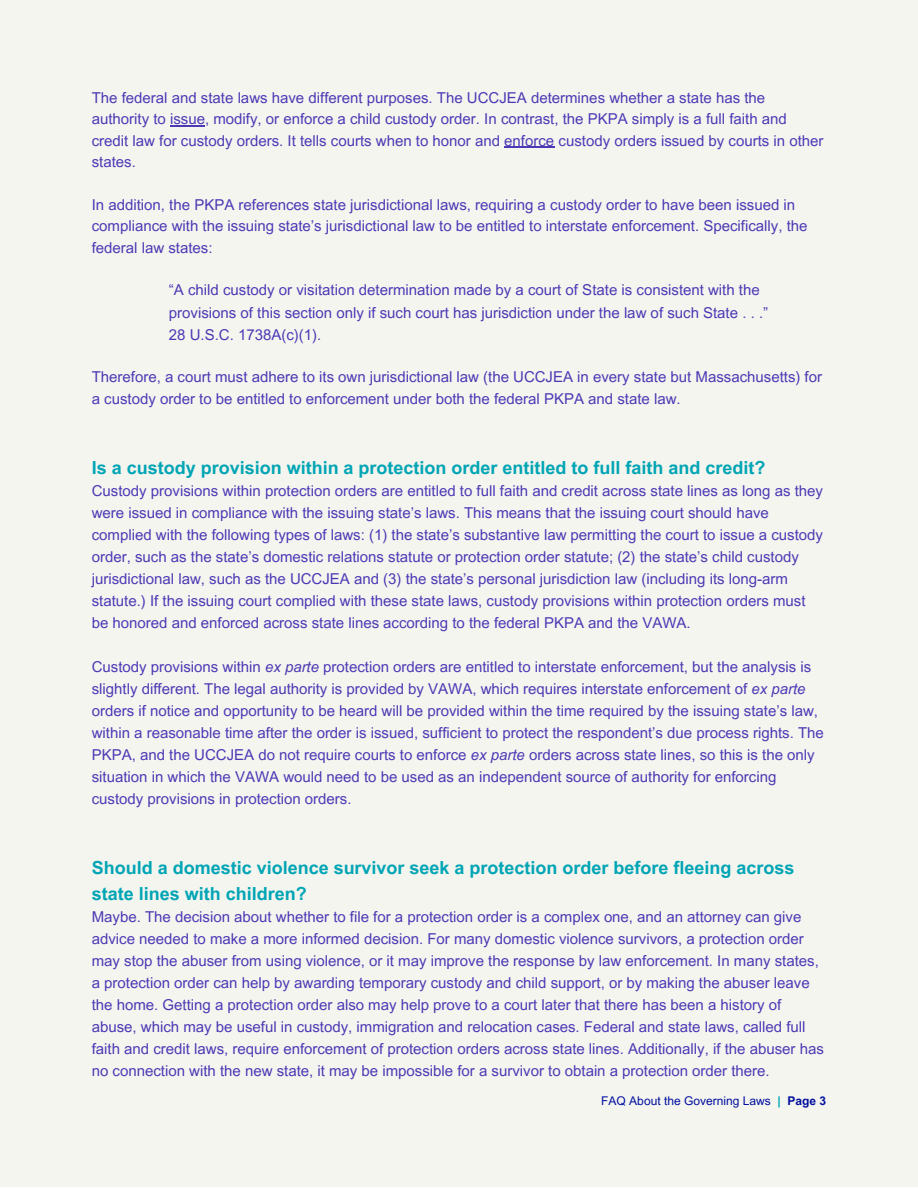
<style>
.page{position:relative;width:918px;height:1188px;background:#fff}
.page>*{position:absolute;margin:0;border:0;box-sizing:border-box;transform-origin:0 0}
.t1{font:700 18px/26px "Arial MT Pro";color:#00a5b5}
.t2{font:15px/22px "Arial MT Pro";color:#4b39b5}
.t3{font:12px "Arial MT Pro";color:#000f9f}
.s1{font-style:italic}
.s2{font-weight:700;color:#00a5b5}
.s3{font-weight:700}
</style>
<div class="page">
<div style="left:0;top:0;width:918px;height:1187px;background:#f5f5ef"></div>
<hr style="left:170px;top:126px;width:35px;height:1px;background:#4b39b5">
<hr style="left:504px;top:147px;width:50px;height:1px;background:#4b39b5">
<p class="t2" style="left:92px;top:88px;width:733px;line-height:21.3px">The federal and state laws have different purposes. The UCCJEA determines whether a state has the authority to issue, modify, or enforce a child custody order. In contrast, the PKPA simply is a full faith and credit law for custody orders. It tells courts when to honor and enforce custody orders issued by courts in other states.</p>
<p class="t2" style="left:92px;top:195px;width:717px;line-height:21.3px">In addition, the PKPA references state jurisdictional laws, requiring a custody order to have been issued in compliance with the issuing state’s jurisdictional law to be entitled to interstate enforcement. Specifically, the federal law states:</p>
<p class="t2" style="left:169px;top:280px;width:601px;line-height:22.5px">“A child custody or visitation determination made by a court of State is consistent with the provisions of this section only if such court has jurisdiction under the law of such State . . .”<br>28 U.S.C. 1738A(c)(1).</p>
<p class="t2" style="left:92px;top:366px;width:732px">Therefore, a court must adhere to its own jurisdictional law (the UCCJEA in every state but Massachusetts) for a custody order to be entitled to enforcement under both the federal PKPA and state law.</p>
<p class="t1" style="left:92px;top:455px;width:675px">Is a custody provision within a protection order entitled to full faith and credit?</p>
<p class="t2" style="left:92px;top:480px;width:733px">Custody provisions within protection orders are entitled to full faith and credit across state lines as long as they were issued in compliance with the issuing state’s laws. This means that the issuing court should have complied with the following types of laws: (1) the state’s substantive law permitting the court to issue a custody order, such as the state’s domestic relations statute or protection order statute; (2) the state’s child custody jurisdictional law, such as the UCCJEA and (3) the state’s personal jurisdiction law (including its long-arm statute.) If the issuing court complied with these state laws, custody provisions within protection orders must be honored and enforced across state lines according to the federal PKPA and the VAWA.</p>
<p class="t2" style="left:92px;top:656px;width:734px">Custody provisions within <span class="s1">ex parte</span> protection orders are entitled to interstate enforcement, but the analysis is slightly different. The legal authority is provided by VAWA, which requires interstate enforcement of <span class="s1">ex parte </span>orders if notice and opportunity to be heard will be provided within the time required by the issuing state’s law, within a reasonable time after the order is issued, sufficient to protect the respondent’s due process rights. The PKPA, and the UCCJEA do not require courts to enforce <span class="s1">ex parte</span> orders across state lines, so this is the only situation in which the VAWA would need to be used as an independent source of authority for enforcing custody provisions in protection orders.</p>
<p class="t1" style="left:92px;top:855px;width:704px">Should a domestic violence survivor seek a protection order before fleeing across state lines with children?</p>
<p class="t2" style="left:92px;top:906px;width:734px">Maybe. The decision about whether to file for a protection order is a complex one, and an attorney can give advice needed to make a more informed decision. For many domestic violence survivors, a protection order may stop the abuser from using violence, or it may improve the response by law enforcement. In many states, a protection order can help by awarding temporary custody and child support, or by making the abuser leave the home. Getting a protection order also may help prove to a court later that there has been a history of abuse, which may be useful in custody, immigration and relocation cases. Federal and state laws, called full faith and credit laws, require enforcement of protection orders across state lines. Additionally, if the abuser has no connection with the new state, it may be impossible for a survivor to obtain a protection order there.</p>
<p class="t3" style="left:601px;top:1094px;width:226px">FAQ About the Governing Laws <span class="s2">|</span> <span class="s3">Page 3</span></p>
</div>
